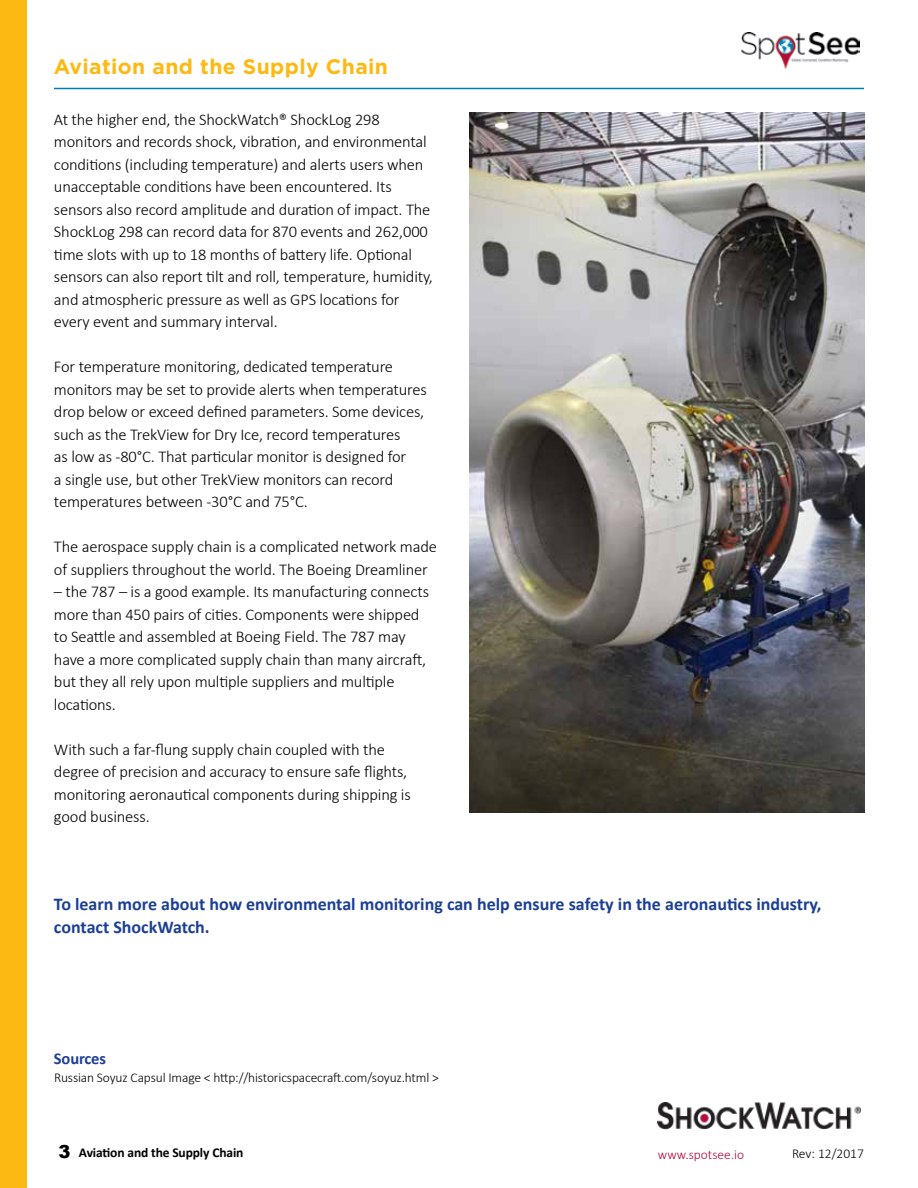
<style>
.page{position:relative;width:918px;height:1188px;background:#fff}
.page>*{position:absolute;margin:0;border:0;box-sizing:border-box;transform-origin:0 0}
.t1{font:700 21px "Gotham";letter-spacing:.02em;color:#fdb913}
.t2{font:700 18px/22.5px "Calibri";color:#1c3f94}
.t3{font:300 16.5px/22.5px "Calibri";letter-spacing:-.01em;color:#000}
.t4{font:700 16.5px "Calibri";letter-spacing:-.01em;color:#1c3f94}
.t5{font:300 13.5px "Calibri";letter-spacing:-.01em;color:#000}
.t6{font:700 13.5px "Calibri";letter-spacing:-.01em;color:#000}
.t7{font:300 13.5px "Calibri";color:#b50938}
.s1{font-family:"Arial";font-weight:900;font-size:18px}
</style>
<div class="page">
<hr style="left:54px;top:88px;width:810px;height:1px;background:#007fb2">
<div style="left:0;top:0;width:27px;height:1188px;background:#fdb913"></div>
<img style="left:470px;top:112px;width:394px;height:700px">
<img style="left:741px;top:32px;width:118px;height:36px">
<img style="left:657px;top:1103px;width:203px;height:27px">
<p class="t1" style="left:54px;top:54px;width:336px">Aviation and the Supply Chain</p>
<p class="t3" style="left:54px;top:107px;width:381px">At the higher end, the ShockWatch® ShockLog 298 monitors and records shock, vibration, and environmental conditions (including temperature) and alerts users when unacceptable conditions have been encountered. Its sensors also record amplitude and duration of impact. The ShockLog 298 can record data for 870 events and 262,000 time slots with up to 18 months of battery life. Optional sensors can also report tilt and roll, temperature, humidity, and atmospheric pressure as well as GPS locations for every event and summary interval.</p>
<p class="t3" style="left:54px;top:355px;width:374px">For temperature monitoring, dedicated temperature monitors may be set to provide alerts when temperatures drop below or exceed defined parameters. Some devices, such as the TrekView for Dry Ice, record temperatures<br>as low as -80°C. That particular monitor is designed for<br>a single use, but other TrekView monitors can record temperatures between -30°C and 75°C.</p>
<p class="t3" style="left:54px;top:535px;width:385px">The aerospace supply chain is a complicated network made of suppliers throughout the world. The Boeing Dreamliner</p>
<p class="t3" style="left:54px;top:580px;width:377px">– the 787 – is a good example. Its manufacturing connects more than 450 pairs of cities. Components were shipped to Seattle and assembled at Boeing Field. The 787 may have a more complicated supply chain than many aircraft, but they all rely upon multiple suppliers and multiple locations.</p>
<p class="t3" style="left:54px;top:737px;width:358px">With such a far-flung supply chain coupled with the degree of precision and accuracy to ensure safe flights, monitoring aeronautical components during shipping is good business.</p>
<p class="t2" style="left:54px;top:893px;width:769px">To learn more about how environmental monitoring can help ensure safety in the aeronautics industry, contact ShockWatch.</p>
<p class="t4" style="left:54px;top:1048px;width:53px">Sources</p>
<p class="t5" style="left:54px;top:1069px;width:387px">Russian Soyuz Capsul Image &lt; http://historicspacecraft.com/soyuz.html &gt;</p>
<p class="t6" style="left:58px;top:1144px;width:187px"><span class="s1">3</span> Aviation and the Supply Chain</p>
<p class="t7" style="left:658px;top:1146px;width:88px">www.spotsee.io</p>
<p class="t5" style="left:792px;top:1146px;width:73px">Rev: 12/2017</p>
</div>
